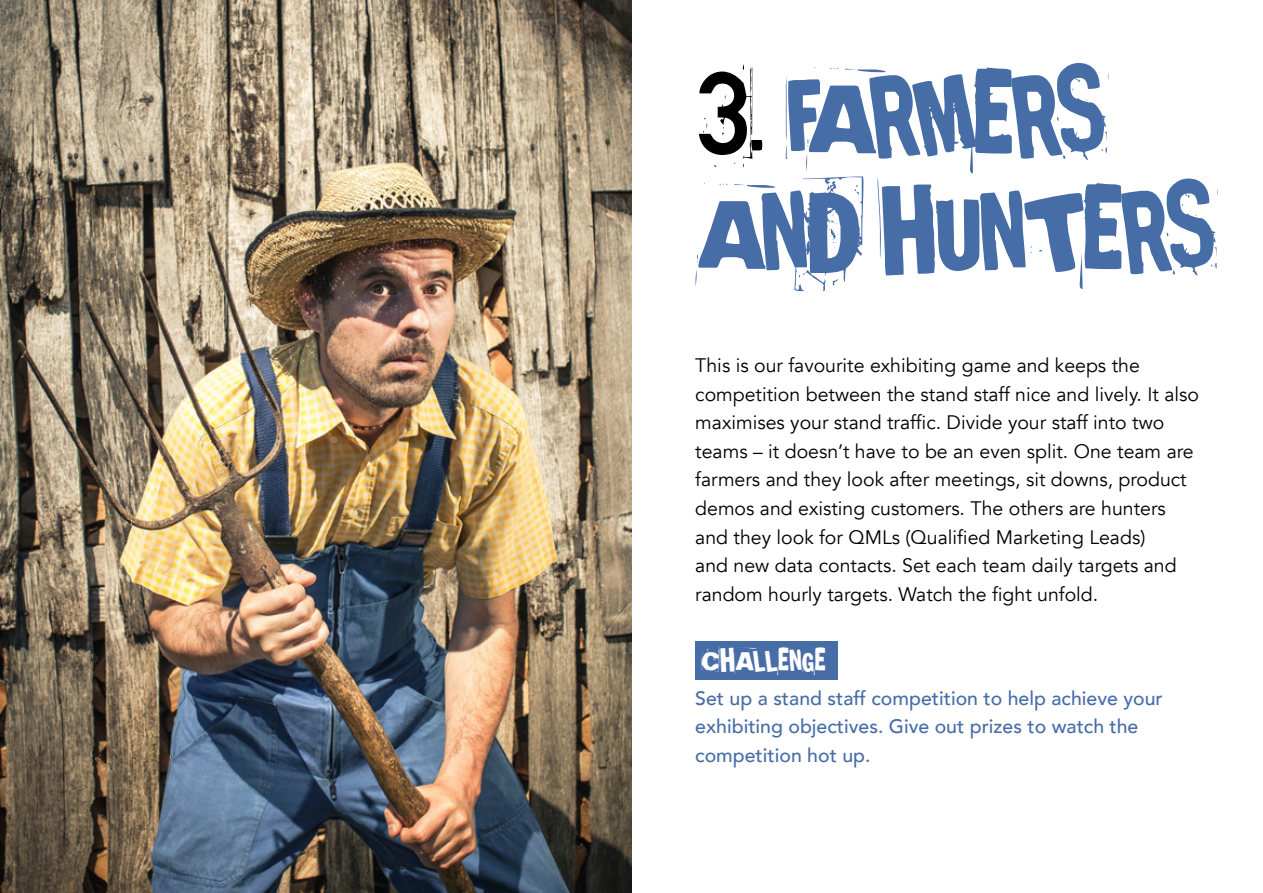
<style>
.page{position:relative;width:1263px;height:893px;background:#fff}
.page>*{position:absolute;margin:0;border:0;box-sizing:border-box;transform-origin:0 0}
.t1{font:135px/115.5px "Broken 15";letter-spacing:-.045em;color:#476da7}
.t2{font:36px "Broken 15";color:#fff}
.t3{font:19.5px/28.5px "Avenir";color:#000}
.t4{font:500 19.5px/28.5px "Avenir";color:#476da7}
.s1{color:#000}
</style>
<div class="page">
<div style="left:695px;top:641px;width:143px;height:38px;background:#476da7"></div>
<img style="left:0;top:0;width:631px;height:893px">
<h1 class="t1" style="left:695px;top:60px;width:523px"><span class="s1">3.</span> FARMERS<br>AND HUNTERS</h1>
<p class="t3" style="left:695px;top:352px;width:505px">This is our favourite exhibiting game and keeps the competition between the stand staff nice and lively. It also maximises your stand traffic. Divide your staff into two teams – it doesn’t have to be an even split. One team are farmers and they look after meetings, sit downs, product demos and existing customers. The others are hunters and they look for QMLs (Qualified Marketing Leads)<br>and new data contacts. Set each team daily targets and random hourly targets. Watch the fight unfold.</p>
<h2 class="t2" style="left:702px;top:641px;width:125px">CHALLENGE</h2>
<p class="t4" style="left:695px;top:683px;width:469px">Set up a stand staff competition to help achieve your exhibiting objectives. Give out prizes to watch the competition hot up.</p>
</div>
